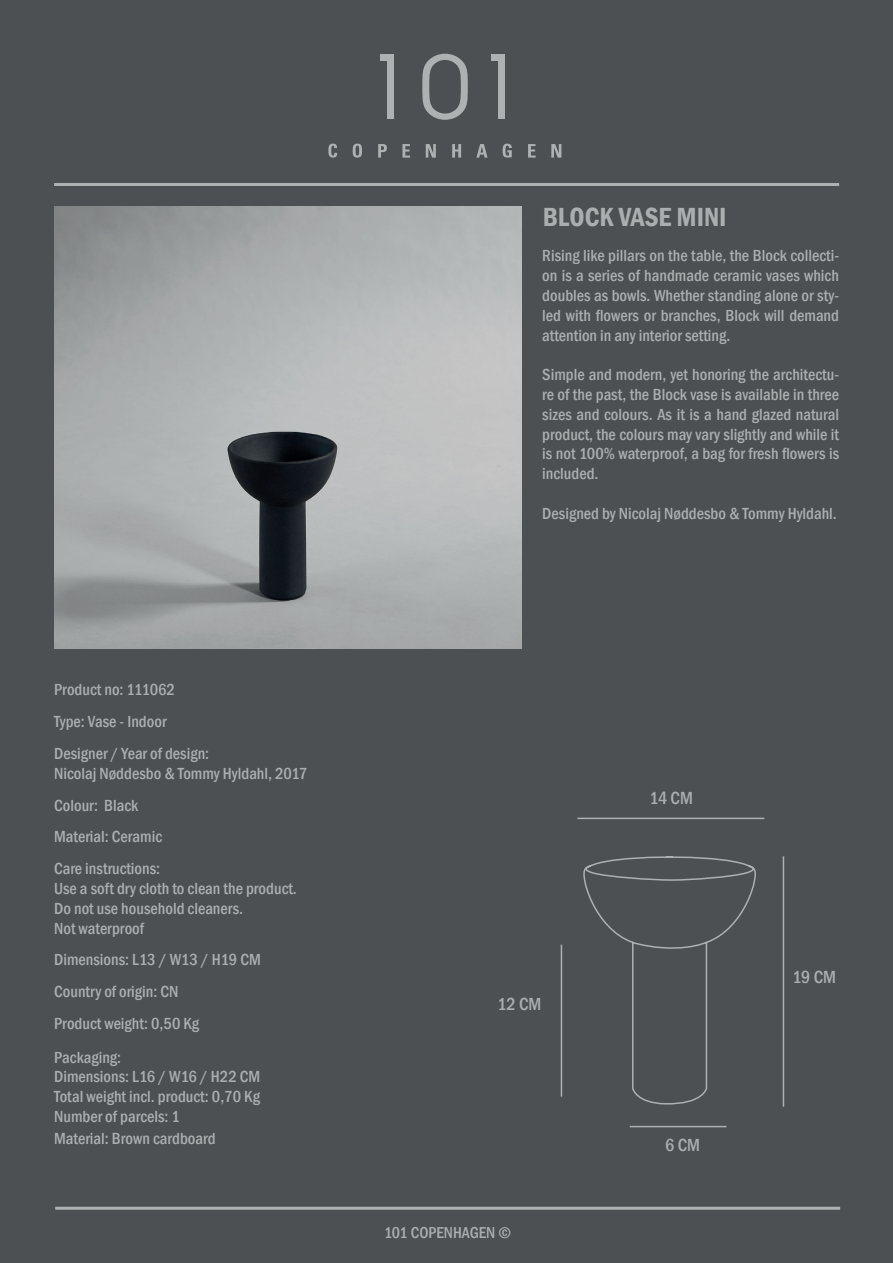
<style>
.page{position:relative;width:893px;height:1263px;background:#4c5053}
.page>*{position:absolute;margin:0;border:0;box-sizing:border-box;transform-origin:0 0}
.t1{font:600 condensed 27px "Franklin Gothic";color:#abaeaf}
.t2{font:500 condensed 18px "Franklin Gothic";color:#abaeaf}
.t3{font:500 condensed 16.5px/19.8px "Franklin Gothic";color:#abaeaf}
.t4{font:500 condensed 16.2px "Franklin Gothic";color:#abaeaf}
</style>
<div class="page">
<svg style="left:583px;top:856px;width:173px;height:249px"></svg>
<img style="left:54px;top:207px;width:468px;height:441px">
<svg style="left:422px;top:54px;width:46px;height:66px"></svg>
<div style="left:498px;top:57px;width:6px;height:62px;background:#adb1b1"></div>
<div style="left:491px;top:54px;width:13px;height:7px;background:#adb1b1"></div>
<div style="left:387px;top:57px;width:7px;height:62px;background:#adb1b1"></div>
<div style="left:380px;top:54px;width:13px;height:7px;background:#adb1b1"></div>
<svg style="left:328px;top:144px;width:9px;height:14px"></svg>
<svg style="left:353px;top:144px;width:9px;height:14px"></svg>
<svg style="left:378px;top:144px;width:9px;height:14px"></svg>
<svg style="left:402px;top:144px;width:8px;height:14px"></svg>
<svg style="left:426px;top:144px;width:10px;height:14px"></svg>
<svg style="left:452px;top:144px;width:9px;height:14px"></svg>
<svg style="left:476px;top:144px;width:12px;height:14px"></svg>
<svg style="left:503px;top:144px;width:9px;height:14px"></svg>
<svg style="left:528px;top:144px;width:8px;height:14px"></svg>
<svg style="left:551px;top:144px;width:10px;height:14px"></svg>
<hr style="left:54px;top:183px;width:785px;height:3px;background:#adb1b1">
<hr style="left:55px;top:1207px;width:785px;height:3px;background:#adb1b1">
<hr style="left:630px;top:1126px;width:96px;height:1px;background:#adb1b1">
<hr style="left:783px;top:856px;width:1px;height:251px;background:#adb1b1">
<hr style="left:577px;top:818px;width:187px;height:1px;background:#adb1b1">
<hr style="left:561px;top:945px;width:1px;height:152px;background:#adb1b1">
<p class="t3" style="left:54px;top:674px;width:157px;line-height:31.8px">Product no: 111062<br>Type: Vase - Indoor<br>Designer / Year of design:</p>
<p class="t3" style="left:54px;top:757px;width:254px;line-height:31.8px">Nicolaj Nøddesbo &amp; Tommy Hyldahl, 2017<br>Colour: Black<br>Material: Ceramic<br>Care instructions:</p>
<p class="t3" style="left:54px;top:878px;width:244px">Use a soft dry cloth to clean the product.<br>Do not use household cleaners.<br>Not waterproof</p>
<p class="t3" style="left:54px;top:944px;width:208px;line-height:31.8px">Dimensions: L13 / W13 / H19 CM<br>Country of origin: CN<br>Product weight: 0,50 Kg</p>
<p class="t3" style="left:54px;top:1047px;width:208px">Packaging:<br>Dimensions: L16 / W16 / H22 CM<br>Total weight incl. product: 0,70 Kg<br>Number of parcels: 1</p>
<p class="t3" style="left:54px;top:1128px;width:163px">Material: Brown cardboard</p>
<h1 class="t1" style="left:543px;top:199px;width:185px">BLOCK VASE MINI</h1>
<p class="t3" style="left:542px;top:246px;width:298px;text-align:justify">Rising like pillars on the table, the Block collecti&shy;on is a series of handmade ceramic vases which doubles as bowls. Whether standing alone or sty&shy;led with flowers or branches, Block will demand attention in any interior setting.</p>
<p class="t3" style="left:542px;top:365px;width:298px;text-align:justify">Simple and modern, yet honoring the architectu&shy;re of the past, the Block vase is available in three sizes and colours. As it is a hand glazed natural product, the colours may vary slightly and while it is not 100% waterproof, a bag for fresh flowers is included.</p>
<p class="t3" style="left:542px;top:503px;width:296px">Designed by Nicolaj Nøddesbo &amp; Tommy Hyldahl.</p>
<p class="t2" style="left:497px;top:992px;width:46px">12 CM</p>
<p class="t4" style="left:384px;top:1222px;width:128px">101 COPENHAGEN ©</p>
<p class="t2" style="left:650px;top:786px;width:45px">14 CM</p>
<p class="t2" style="left:665px;top:1133px;width:36px">6 CM</p>
<p class="t2" style="left:792px;top:965px;width:45px">19 CM</p>
</div>
